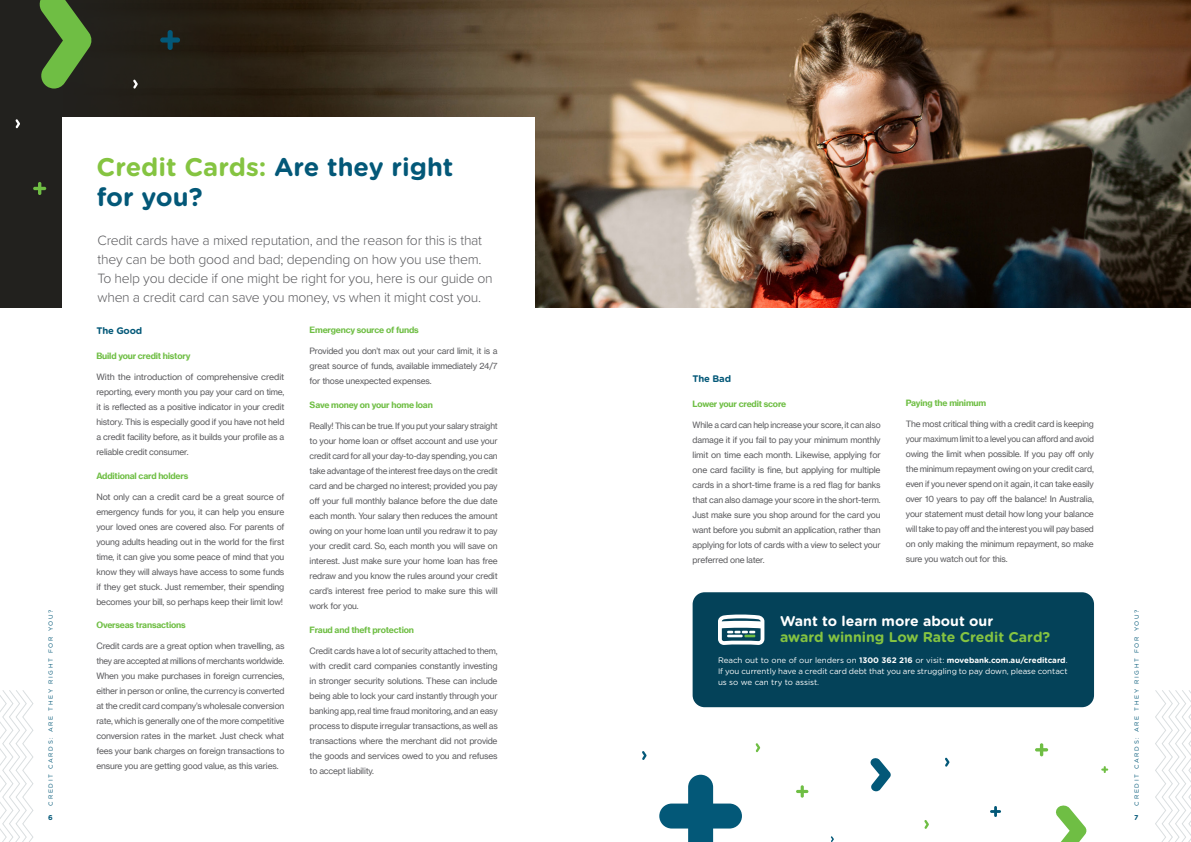
<style>
.page{position:relative;width:1191px;height:842px;background:#fff}
.page>*{position:absolute;margin:0;border:0;box-sizing:border-box;transform-origin:0 0}
.t1{font:700 25.5px/30px "Gotham Rounded";color:#035878}
.t2{font:700 14.1px "Gotham Rounded";color:#85c441}
.t3{font:700 14.1px "Gotham Rounded";color:#fff}
.t4{font:300 14px/19px "Proxima Soft";letter-spacing:-.02em;color:#5d5d60}
.t5{font:700 9.5px "Gotham Rounded";letter-spacing:-.02em;color:#035878}
.t6{font:8.5px/15px "N Haas Grotesk TX Pro 55 Rg";letter-spacing:-.02em;color:#5d5d60;text-align:justify}
.t7{font:8.5px/15px "N Haas Grotesk TX Pro 55 Rg";letter-spacing:-.02em;color:#5d5d60;text-align:justify;scale:1.04 1}
.t8{font:8.5px "N Haas Grotesk TX Pro 75 Bd";letter-spacing:-.02em;color:#6fbe44}
.t9{font:8px/11px "Gotham Rounded";color:#fff;text-align:justify}
.t10{font:700 7px "Gotham Rounded";color:#035878}
.t11{font:6px "Gotham Rounded";letter-spacing:.275em;color:#035878}
.s1{color:#85c441}
.s2{font-weight:700}
</style>
<div class="page">
<svg style="left:0;top:690px;width:33px;height:152px"></svg>
<svg style="left:1155px;top:690px;width:36px;height:152px"></svg>
<img style="left:312px;top:0;width:879px;height:307px">
<div style="left:0;top:0;width:62px;height:307px;background:#22211e"></div>
<div style="left:62px;top:0;width:250px;height:307px;background:#241f14"></div>
<div style="left:62px;top:117px;width:472px;height:190px;background:#fff"></div>
<div style="left:692px;top:592px;width:402px;height:115px;background:#044259;border-radius:12px"></div>
<svg style="left:718px;top:614px;width:46px;height:31px"></svg>
<svg style="left:688px;top:775px;width:25px;height:67px"></svg>
<div style="left:659px;top:803px;width:83px;height:25px;background:#035878;border-radius:12px"></div>
<svg style="left:1056px;top:805px;width:31px;height:37px"></svg>
<svg style="left:870px;top:758px;width:21px;height:33px"></svg>
<svg style="left:800px;top:785px;width:4px;height:13px"></svg>
<svg style="left:796px;top:790px;width:12px;height:3px"></svg>
<svg style="left:990px;top:806px;width:11px;height:11px"></svg>
<svg style="left:755px;top:743px;width:5px;height:9px"></svg>
<svg style="left:924px;top:820px;width:5px;height:9px"></svg>
<svg style="left:945px;top:757px;width:4px;height:10px"></svg>
<svg style="left:642px;top:751px;width:4px;height:9px"></svg>
<svg style="left:1035px;top:743px;width:13px;height:13px"></svg>
<svg style="left:1101px;top:766px;width:7px;height:7px"></svg>
<svg style="left:830px;top:836px;width:4px;height:6px"></svg>
<svg style="left:39px;top:0;width:53px;height:89px"></svg>
<div style="left:168px;top:30px;width:5px;height:20px;background:#035878;border-radius:3px"></div>
<div style="left:160px;top:37px;width:20px;height:6px;background:#035878;border-radius:3px"></div>
<svg style="left:133px;top:79px;width:5px;height:10px"></svg>
<svg style="left:15px;top:119px;width:5px;height:9px"></svg>
<svg style="left:33px;top:182px;width:13px;height:13px"></svg>
<h1 class="t1" style="left:97px;top:151px;width:358px"><span class="s1">Credit Cards:</span> Are they right for you?</h1>
<p class="t11" style="left:47px;top:805px;width:197px;rotate:-90deg">CREDIT CARDS: ARE THEY RIGHT FOR YOU?</p>
<p class="t4" style="left:98px;top:230px;width:396px">Credit cards have a mixed reputation, and the reason for this is that they can be both good and bad; depending on how you use them.<br>To help you decide if one might be right for you, here is our guide on when a credit card can save you money, vs when it might cost you.</p>
<p class="t5" style="left:96px;top:324px;width:47px">The Good</p>
<p class="t8" style="left:96px;top:350px;width:96px">Build your credit history</p>
<p class="t7" style="left:96px;top:369px;width:182px">With the introduction of comprehensive credit reporting, every month you pay your card on time, it is reflected as a positive indicator in your credit history. This is especially good if you have not held a credit facility before, as it builds your profile as a reliable credit consumer.</p>
<p class="t8" style="left:96px;top:470px;width:93px">Additional card holders</p>
<p class="t6" style="left:96px;top:489px;width:190px">Not only can a credit card be a great source of emergency funds for you, it can help you ensure your loved ones are covered also. For parents of young adults heading out in the world for the first time, it can give you some peace of mind that you know they will always have access to some funds if they get stuck. Just remember, their spending becomes your bill, so perhaps keep their limit low!</p>
<p class="t8" style="left:96px;top:620px;width:91px">Overseas transactions</p>
<p class="t6" style="left:96px;top:639px;width:190px">Credit cards are a great option when travelling, as they are accepted at millions of merchants worldwide.<br>When you make purchases in foreign currencies, either in person or online, the currency is converted at the credit card company’s wholesale conversion rate, which is generally one of the more competitive conversion rates in the market. Just check what fees your bank charges on foreign transactions to ensure you are getting good value, as this varies.</p>
<p class="t8" style="left:310px;top:325px;width:111px">Emergency source of funds</p>
<p class="t6" style="left:310px;top:344px;width:189px">Provided you don’t max out your card limit, it is a great source of funds, available immediately 24/7 for those unexpected expenses.</p>
<p class="t8" style="left:310px;top:400px;width:125px">Save money on your home loan</p>
<p class="t6" style="left:310px;top:418px;width:190px">Really! This can be true. If you put your salary straight to your home loan or offset account and use your credit card for all your day-to-day spending, you can take advantage of the interest free days on the credit card and be charged no interest; provided you pay off your full monthly balance before the due date each month. Your salary then reduces the amount owing on your home loan until you redraw it to pay your credit card. So, each month you will save on interest. Just make sure your home loan has free redraw and you know the rules around your credit card’s interest free period to make sure this will work for you.</p>
<p class="t8" style="left:310px;top:624px;width:106px">Fraud and theft protection</p>
<p class="t6" style="left:310px;top:643px;width:190px">Credit cards have a lot of security attached to them, with credit card companies constantly investing in stronger security solutions. These can include being able to lock your card instantly through your banking app, real time fraud monitoring, and an easy process to dispute irregular transactions, as well as transactions where the merchant did not provide the goods and services owed to you and refuses to accept liability.</p>
<p class="t5" style="left:692px;top:372px;width:40px">The Bad</p>
<p class="t8" style="left:692px;top:398px;width:95px">Lower your credit score</p>
<p class="t6" style="left:692px;top:417px;width:190px">While a card can help increase your score, it can also damage it if you fail to pay your minimum monthly limit on time each month. Likewise, applying for one card facility is fine, but applying for multiple cards in a short-time frame is a red flag for banks that can also damage your score in the short-term.<br>Just make sure you shop around for the card you want before you submit an application, rather than applying for lots of cards with a view to select your preferred one later.</p>
<p class="t8" style="left:906px;top:398px;width:82px">Paying the minimum</p>
<p class="t6" style="left:906px;top:416px;width:190px">The most critical thing with a credit card is keeping your maximum limit to a level you can afford and avoid owing the limit when possible. If you pay off only the minimum repayment owing on your credit card, even if you never spend on it again, it can take easily over 10 years to pay off the balance! In Australia, your statement must detail how long your balance will take to pay off and the interest you will pay based on only making the minimum repayment, so make sure you watch out for this.</p>
<h2 class="t3" style="left:780px;top:610px;width:215px">Want to learn more about our</h2>
<h2 class="t2" style="left:780px;top:627px;width:272px">award winning Low Rate Credit Card?</h2>
<p class="t9" style="left:718px;top:654px;width:351px">Reach out to one of our lenders on <span class="s2">1300 362 216</span> or visit: <span class="s2">movebank.com.au/creditcard</span>.<br>If you currently have a credit card debt that you are struggling to pay down, please contact us so we can try to assist.</p>
<p class="t11" style="left:1132px;top:805px;width:197px;rotate:-90deg">CREDIT CARDS: ARE THEY RIGHT FOR YOU?</p>
<p class="t10" style="left:48px;top:812px;width:6px">6</p>
<p class="t10" style="left:1134px;top:812px;width:6px">7</p>
</div>
